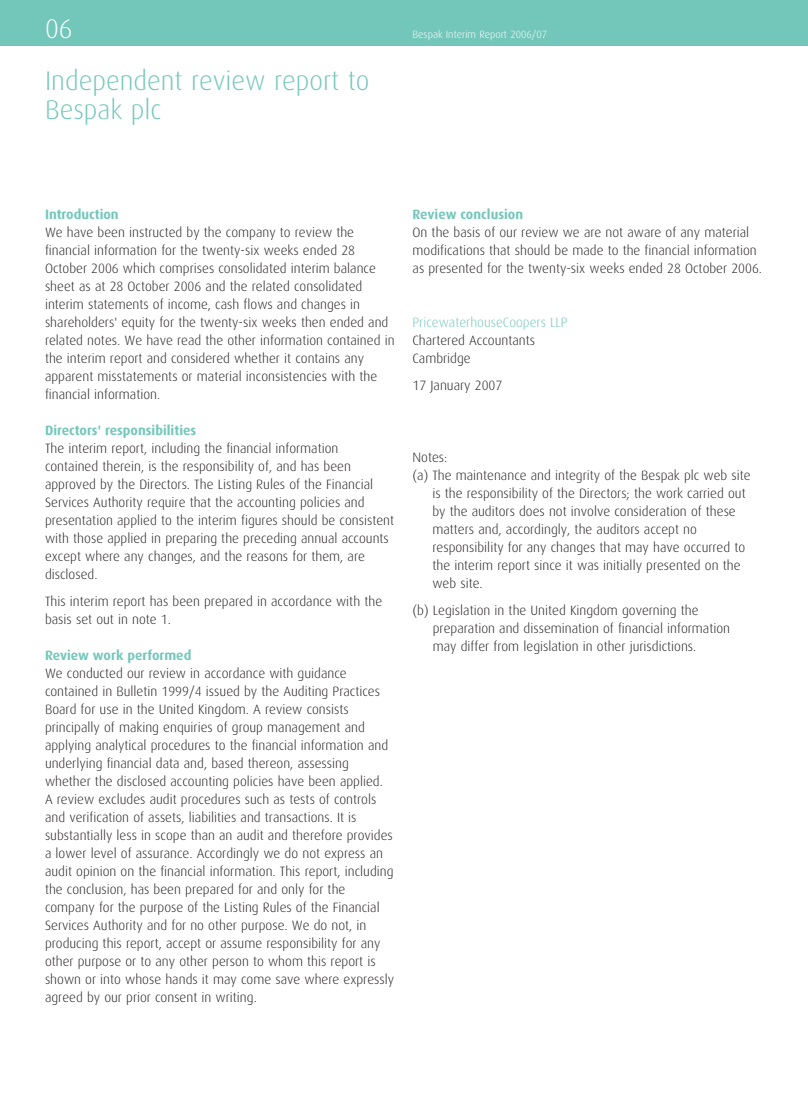
<style>
.page{position:relative;width:808px;height:1106px;background:#fff}
.page>*{position:absolute;margin:0;border:0;box-sizing:border-box;transform-origin:0 0}
.t1{font:300 27px/28.5px "Dax OT";color:#73c7ba}
.t2{font:300 27px "Dax OT";color:#fff}
.t3{font:300 13.5px/18px "Dax OT";color:#231f20}
.t4{font:700 13.5px "Dax OT";color:#73c7ba}
.t5{font:300 13.5px "Dax OT";color:#73c7ba}
.t6{font:300 10.5px "Dax OT";color:#fff}
</style>
<div class="page">
<div style="left:0;top:0;width:808px;height:45px;background:#73c7ba"></div>
<h1 class="t2" style="left:45px;top:19px;width:29px">06</h1>
<p class="t6" style="left:412px;top:30px;width:136px">Bespak Interim Report 2006/07</p>
<h1 class="t1" style="left:45px;top:69px;width:326px">Independent review report to<br>Bespak plc</h1>
<p class="t4" style="left:45px;top:210px;width:75px">Introduction</p>
<p class="t3" style="left:45px;top:225px;width:351px">We have been instructed by the company to review the financial information for the twenty-six weeks ended 28<br>October 2006 which comprises consolidated interim balance sheet as at 28 October 2006 and the related consolidated interim statements of income, cash flows and changes in shareholders' equity for the twenty-six weeks then ended and related notes. We have read the other information contained in the interim report and considered whether it contains any apparent misstatements or material inconsistencies with the financial information.</p>
<p class="t4" style="left:45px;top:426px;width:153px">Directors' responsibilities</p>
<p class="t3" style="left:45px;top:441px;width:351px">The interim report, including the financial information contained therein, is the responsibility of, and has been approved by the Directors. The Listing Rules of the Financial Services Authority require that the accounting policies and presentation applied to the interim figures should be consistent with those applied in preparing the preceding annual accounts except where any changes, and the reasons for them, are disclosed.</p>
<p class="t3" style="left:45px;top:594px;width:339px">This interim report has been prepared in accordance with the basis set out in note 1.</p>
<p class="t4" style="left:45px;top:651px;width:148px">Review work performed</p>
<p class="t3" style="left:45px;top:666px;width:351px">We conducted our review in accordance with guidance contained in Bulletin 1999/4 issued by the Auditing Practices Board for use in the United Kingdom. A review consists principally of making enquiries of group management and applying analytical procedures to the financial information and underlying financial data and, based thereon, assessing whether the disclosed accounting policies have been applied.<br>A review excludes audit procedures such as tests of controls and verification of assets, liabilities and transactions. It is substantially less in scope than an audit and therefore provides a lower level of assurance. Accordingly we do not express an audit opinion on the financial information. This report, including the conclusion, has been prepared for and only for the company for the purpose of the Listing Rules of the Financial Services Authority and for no other purpose. We do not, in producing this report, accept or assume responsibility for any other purpose or to any other person to whom this report is shown or into whose hands it may come save where expressly agreed by our prior consent in writing.</p>
<p class="t4" style="left:412px;top:210px;width:112px">Review conclusion</p>
<p class="t3" style="left:412px;top:225px;width:351px">On the basis of our review we are not aware of any material modifications that should be made to the financial information as presented for the twenty-six weeks ended 28 October 2006.</p>
<p class="t5" style="left:412px;top:318px;width:157px">PricewaterhouseCoopers LLP</p>
<p class="t3" style="left:412px;top:333px;width:124px">Chartered Accountants<br>Cambridge</p>
<p class="t3" style="left:412px;top:378px;width:91px">17 January 2007</p>
<p class="t3" style="left:412px;top:450px;width:36px">Notes:</p>
<p class="t3" style="left:412px;top:468px;width:340px">(a) The maintenance and integrity of the Bespak plc web site</p>
<p class="t3" style="left:432px;top:486px;width:315px">is the responsibility of the Directors; the work carried out</p>
<p class="t3" style="left:432px;top:504px;width:305px">by the auditors does not involve consideration of these</p>
<p class="t3" style="left:432px;top:522px;width:266px">matters and, accordingly, the auditors accept no</p>
<p class="t3" style="left:432px;top:540px;width:314px">responsibility for any changes that may have occurred to</p>
<p class="t3" style="left:432px;top:558px;width:310px">the interim report since it was initially presented on the</p>
<p class="t3" style="left:432px;top:576px;width:52px">web site.</p>
<p class="t3" style="left:433px;top:603px;width:299px;text-indent:-20px">(b) Legislation in the United Kingdom governing the preparation and dissemination of financial information may differ from legislation in other jurisdictions.</p>
</div>
